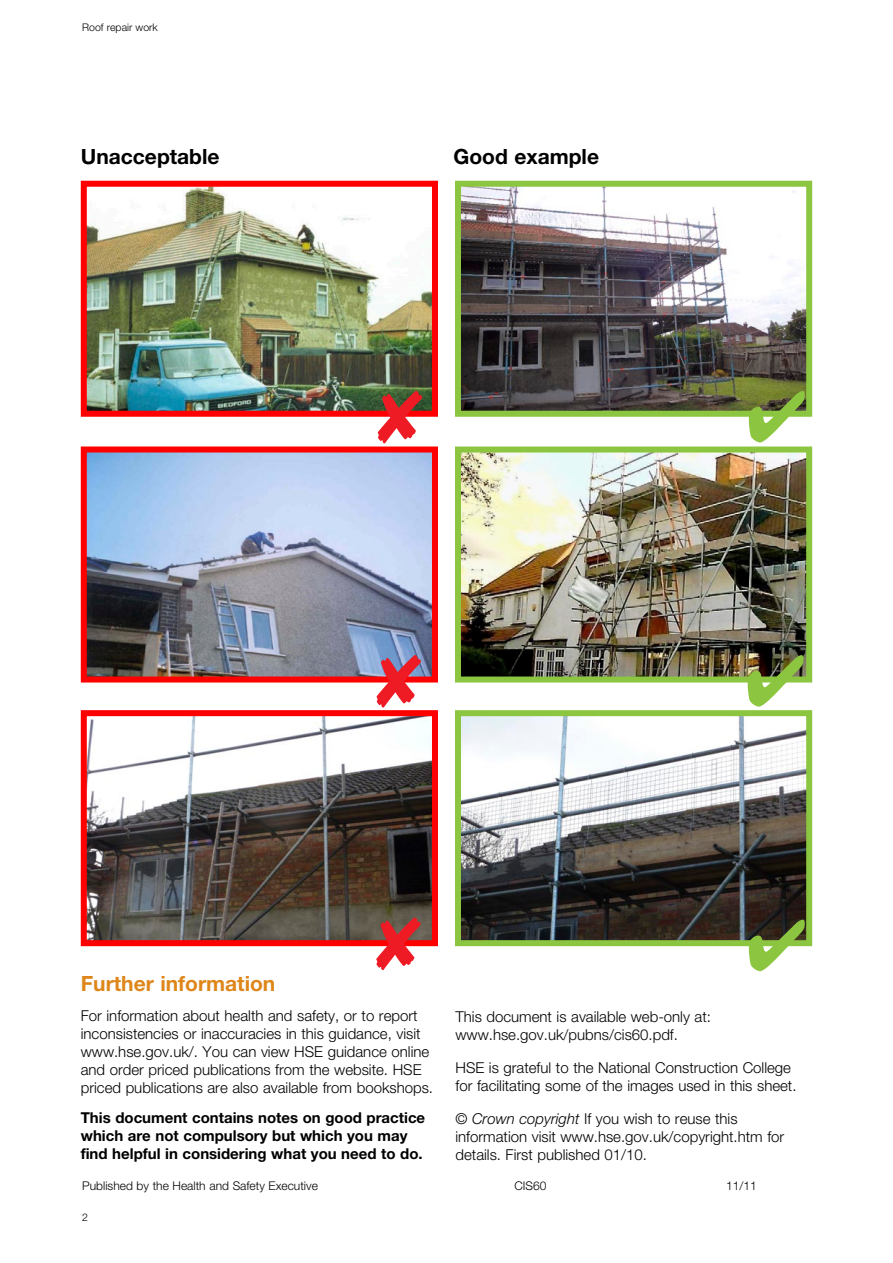
<style>
.page{position:relative;width:893px;height:1263px;background:#fff}
.page>*{position:absolute;margin:0;border:0;box-sizing:border-box;transform-origin:0 0}
._2_B_head{font:700 21px "Helvetica Neue";color:#000}
._2_B_head-2{font:700 21px "Helvetica Neue";color:#de861a}
._5_Body_text{font:300 15px/18px "Helvetica Neue";color:#000}
._5_Body_text-2{font:700 15px/18px "Helvetica Neue";color:#000}
.t1{font:300 12px "Helvetica Neue";color:#000}
.t2{font:300 10.5px "Helvetica Neue";color:#000}
.s1{font-style:italic}
</style>
<div class="page">
<img style="left:88px;top:188px;width:343px;height:222px">
<div style="left:81px;top:181px;width:357px;height:236px;border:6px solid #fe0000"></div>
<img style="left:462px;top:188px;width:343px;height:222px">
<div style="left:455px;top:181px;width:357px;height:236px;border:6px solid #8cc640"></div>
<img style="left:88px;top:453px;width:343px;height:222px">
<div style="left:81px;top:446px;width:357px;height:236px;border:6px solid #fe0000"></div>
<img style="left:462px;top:453px;width:343px;height:222px">
<div style="left:455px;top:446px;width:357px;height:236px;border:6px solid #8cc640"></div>
<img style="left:88px;top:717px;width:343px;height:222px">
<div style="left:81px;top:710px;width:357px;height:236px;border:6px solid #fe0000"></div>
<img style="left:462px;top:717px;width:343px;height:222px">
<div style="left:455px;top:710px;width:357px;height:236px;border:6px solid #8cc640"></div>
<svg style="left:378px;top:390px;width:44px;height:27px"></svg>
<svg style="left:376px;top:654px;width:45px;height:29px"></svg>
<svg style="left:376px;top:916px;width:45px;height:31px"></svg>
<svg style="left:749px;top:390px;width:56px;height:27px;background:#697835"></svg>
<svg style="left:748px;top:654px;width:56px;height:29px;background:#616636"></svg>
<svg style="left:749px;top:919px;width:56px;height:28px;background:#464c29"></svg>
<p class="t2" style="left:82px;top:21px;width:77px">Roof repair work</p>
<p class="_2_B_head" style="left:81px;top:144px;width:140px">Unacceptable</p>
<p class="_2_B_head" style="left:453px;top:144px;width:147px">Good example</p>
<p class="_2_B_head-2" style="left:81px;top:970px;width:196px">Further information</p>
<p class="_5_Body_text" style="left:81px;top:1006px;width:354px">For information about health and safety, or to report inconsistencies or inaccuracies in this guidance, visit www.hse.gov.uk/. You can view HSE guidance online and order priced publications from the website. HSE priced publications are also available from bookshops.</p>
<p class="_5_Body_text-2" style="left:81px;top:1108px;width:346px">This document contains notes on good practice which are not compulsory but which you may find helpful in considering what you need to do.</p>
<p class="_5_Body_text" style="left:455px;top:1007px;width:257px">This document is available web-only at:</p>
<p class="_5_Body_text" style="left:455px;top:1025px;width:224px">www.hse.gov.uk/pubns/cis60.pdf.</p>
<p class="_5_Body_text" style="left:455px;top:1058px;width:343px">HSE is grateful to the National Construction College for facilitating some of the images used in this sheet.</p>
<p class="_5_Body_text" style="left:455px;top:1109px;width:330px">© <span class="s1">Crown copyright</span> If you wish to reuse this information visit www.hse.gov.uk/copyright.htm for details. First published 01/10.</p>
<p class="t1" style="left:82px;top:1178px;width:237px">Published by the Health and Safety Executive</p>
<p class="t1" style="left:514px;top:1178px;width:34px">CIS60</p>
<p class="t1" style="left:726px;top:1178px;width:32px">11/11</p>
<p class="t2" style="left:82px;top:1211px;width:7px">2</p>
</div>
